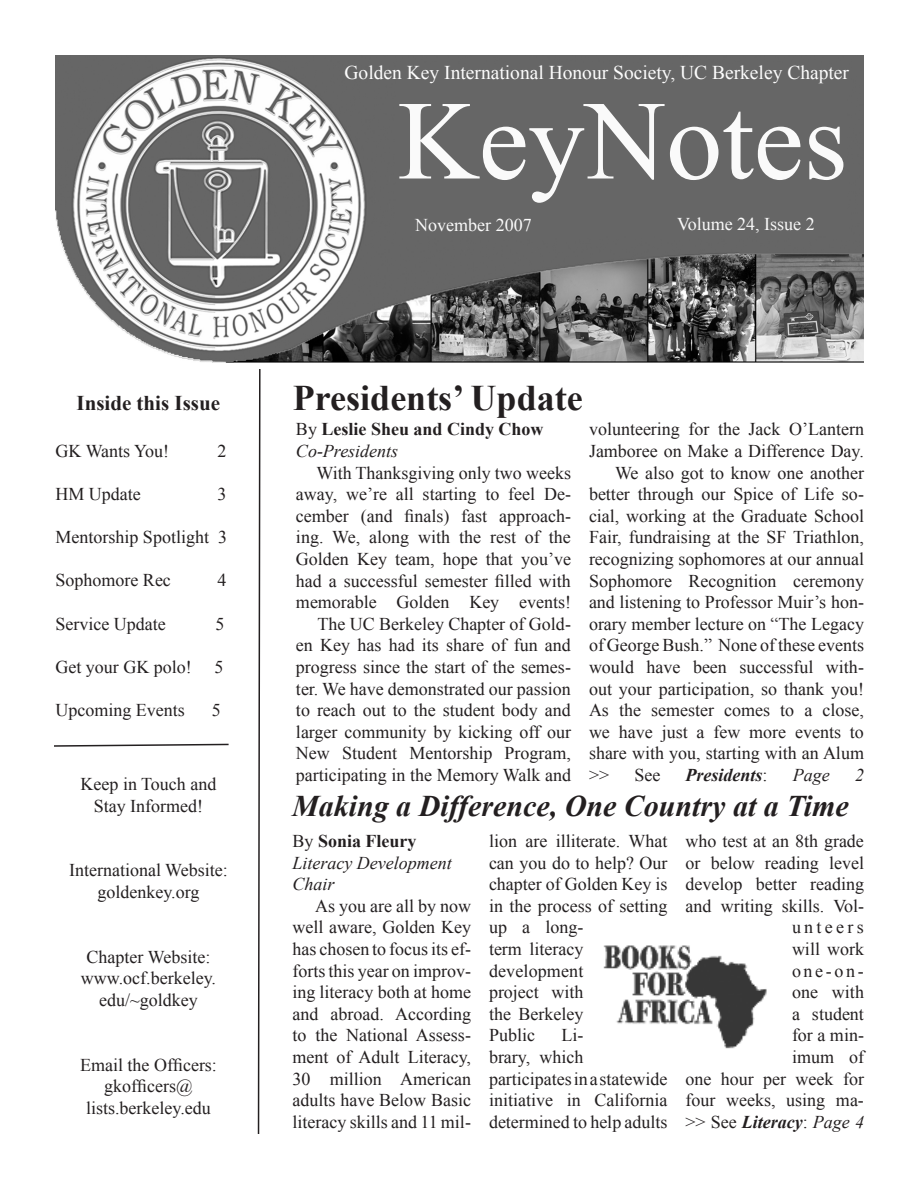
<style>
.page{position:relative;width:918px;height:1188px;background:#fff}
.page>*{position:absolute;margin:0;border:0;box-sizing:border-box;transform-origin:0 0}
.t1{font:112.5px "Times New Roman";color:#fafafa}
.t2{font:700 36px "Times New Roman";color:#231f20}
.t3{font:italic 700 30px "Times New Roman";color:#231f20}
.t4{font:700 21px "Times New Roman";color:#231f20}
.t5{font:19.5px "Times New Roman";color:#fdfdfd}
.t6{font:18px/21.6px "Times New Roman";color:#231f20;text-align:justify}
.t7{font:italic 18px/21.6px "Times New Roman";color:#231f20}
.t8{font:700 18px "Times New Roman";color:#231f20}
.t9{font:italic 700 18px "Times New Roman";color:#231f20}
.t10{font:18px "Times New Roman";color:#f9f9f9}
.t11{font:18px "Times New Roman";color:#fafafa}
.s1{font-weight:400}
.s2{font-weight:400;font-style:normal}
</style>
<div class="page">
<img style="left:56px;top:56px;width:808px;height:306px">
<svg style="left:257px;top:369px;width:4px;height:765px"></svg>
<svg style="left:54px;top:743px;width:175px;height:4px"></svg>
<img style="left:603px;top:945px;width:164px;height:104px">
<p class="t4" style="left:76px;top:388px;width:145px">Inside this Issue</p>
<p class="t6" style="left:56px;top:440px;width:115px">GK Wants You!</p>
<p class="t6" style="left:218px;top:440px;width:10px">2</p>
<p class="t6" style="left:56px;top:483px;width:87px">HM Update</p>
<p class="t6" style="left:218px;top:483px;width:10px">3</p>
<p class="t6" style="left:56px;top:526px;width:173px">Mentorship Spotlight 3</p>
<p class="t6" style="left:56px;top:569px;width:117px">Sophomore Rec</p>
<p class="t6" style="left:218px;top:569px;width:10px">4</p>
<p class="t6" style="left:56px;top:612px;width:112px">Service Update</p>
<p class="t6" style="left:215px;top:612px;width:10px">5</p>
<p class="t6" style="left:56px;top:656px;width:138px">Get your GK polo!</p>
<p class="t6" style="left:214px;top:656px;width:10px">5</p>
<p class="t6" style="left:56px;top:699px;width:131px">Upcoming Events</p>
<p class="t6" style="left:212px;top:699px;width:10px">5</p>
<p class="t6" style="left:81px;top:773px;width:137px">Keep in Touch and</p>
<p class="t6" style="left:94px;top:794px;width:111px">Stay Informed!</p>
<p class="t6" style="left:69px;top:859px;width:160px">International Website:</p>
<p class="t6" style="left:98px;top:881px;width:103px">goldenkey.org</p>
<p class="t6" style="left:87px;top:946px;width:125px">Chapter Website:</p>
<p class="t6" style="left:81px;top:967px;width:137px;text-align:center">www.ocf.berkeley. edu/~goldkey</p>
<p class="t6" style="left:80px;top:1054px;width:138px">Email the Officers:</p>
<p class="t6" style="left:104px;top:1075px;width:90px">gkofficers@</p>
<p class="t6" style="left:86px;top:1097px;width:126px">lists.berkeley.edu</p>
<p class="t5" style="left:345px;top:59px;width:506px">Golden Key International Honour Society, UC Berkeley Chapter</p>
<p class="t1" style="left:398px;top:65px;width:451px">KeyNotes</p>
<p class="t11" style="left:415px;top:212px;width:118px">November 2007</p>
<p class="t10" style="left:677px;top:211px;width:139px">Volume 24, Issue 2</p>
<p class="t2" style="left:293px;top:373px;width:291px">Presidents’ Update</p>
<p class="t8" style="left:296px;top:417px;width:249px"><span class="s1">By</span> Leslie Sheu and Cindy Chow</p>
<p class="t7" style="left:296px;top:440px;width:104px">Co-Presidents</p>
<p class="t6" style="left:296px;top:462px;width:277px;text-indent:20px">With Thanksgiving only two weeks away, we’re all starting to feel De&shy;cember (and finals) fast approach&shy;ing. We, along with the rest of the Golden Key team, hope that you’ve had a successful semester filled with memorable Golden Key events!</p>
<p class="t6" style="left:296px;top:613px;width:277px;text-indent:21px">The UC Berkeley Chapter of Gold&shy;en Key has had its share of fun and progress since the start of the semes&shy;ter. We have demonstrated our passion to reach out to the student body and larger community by kicking off our New Student Mentorship Program, participating in the Memory Walk and</p>
<p class="t6" style="left:589px;top:418px;width:277px">volunteering for the Jack O’Lantern<br>Jamboree on Make a Difference Day.</p>
<p class="t6" style="left:589px;top:462px;width:277px;text-indent:26px">We also got to know one another better through our Spice of Life so&shy;cial, working at the Graduate School Fair, fundraising at the SF Triathlon, recognizing sophomores at our annual Sophomore Recognition ceremony and listening to Professor Muir’s hon&shy;orary member lecture on “The Legacy of George Bush.” None of these events would have been successful with&shy;out your participation, so thank you!</p>
<p class="t6" style="left:589px;top:699px;width:277px">As the semester comes to a close, we have just a few more events to share with you, starting with an Alum</p>
<p class="t6" style="left:589px;top:764px;width:22px">&gt;&gt;</p>
<p class="t6" style="left:634px;top:764px;width:27px">See</p>
<p class="t9" style="left:686px;top:763px;width:84px">Presidents<span class="s2">:</span></p>
<p class="t7" style="left:793px;top:764px;width:38px">Page</p>
<p class="t7" style="left:855px;top:764px;width:10px">2</p>
<p class="t3" style="left:292px;top:785px;width:558px">Making a Difference, One Country at a Time</p>
<p class="t8" style="left:292px;top:829px;width:126px"><span class="s1">By</span> Sonia Fleury</p>
<p class="t7" style="left:292px;top:851px;width:161px">Literacy Development<br>Chair</p>
<p class="t6" style="left:292px;top:895px;width:180px;text-indent:23px">As you are all by now well aware, Golden Key has chosen to focus its ef&shy;forts this year on improv&shy;ing literacy both at home and abroad. According to the National Assess&shy;ment of Adult Literacy, 30 million American adults have Below Basic literacy skills and 11 mil-</p>
<p class="t6" style="left:489px;top:830px;width:180px;text-align:left">lion are illiterate. What can you do to help? Our chapter of Golden Key is in the process of setting up a long-<br>term literacy development<br>project with<br>the Berkeley<br>Public</p>
<p class="t6" style="left:489px;top:1024px;width:180px;text-align:left;text-indent:73px">Li-<br>brary, which participates in a statewide initiative in California determined to help adults</p>
<p class="t6" style="left:686px;top:830px;width:180px;text-align:right">who test at an 8th grade or below reading level develop better reading and writing skills. Vol&shy;unteers<br>will work<br>one-on-<br>one with<br>a student<br>for a min-<br>imum of<br>one hour per week for four weeks, using ma-</p>
<p class="t9" style="left:686px;top:1109px;width:180px"><span class="s2">&gt;&gt; See</span> Literacy<span class="s2">:</span> <span class="s1">Page 4</span></p>
</div>
